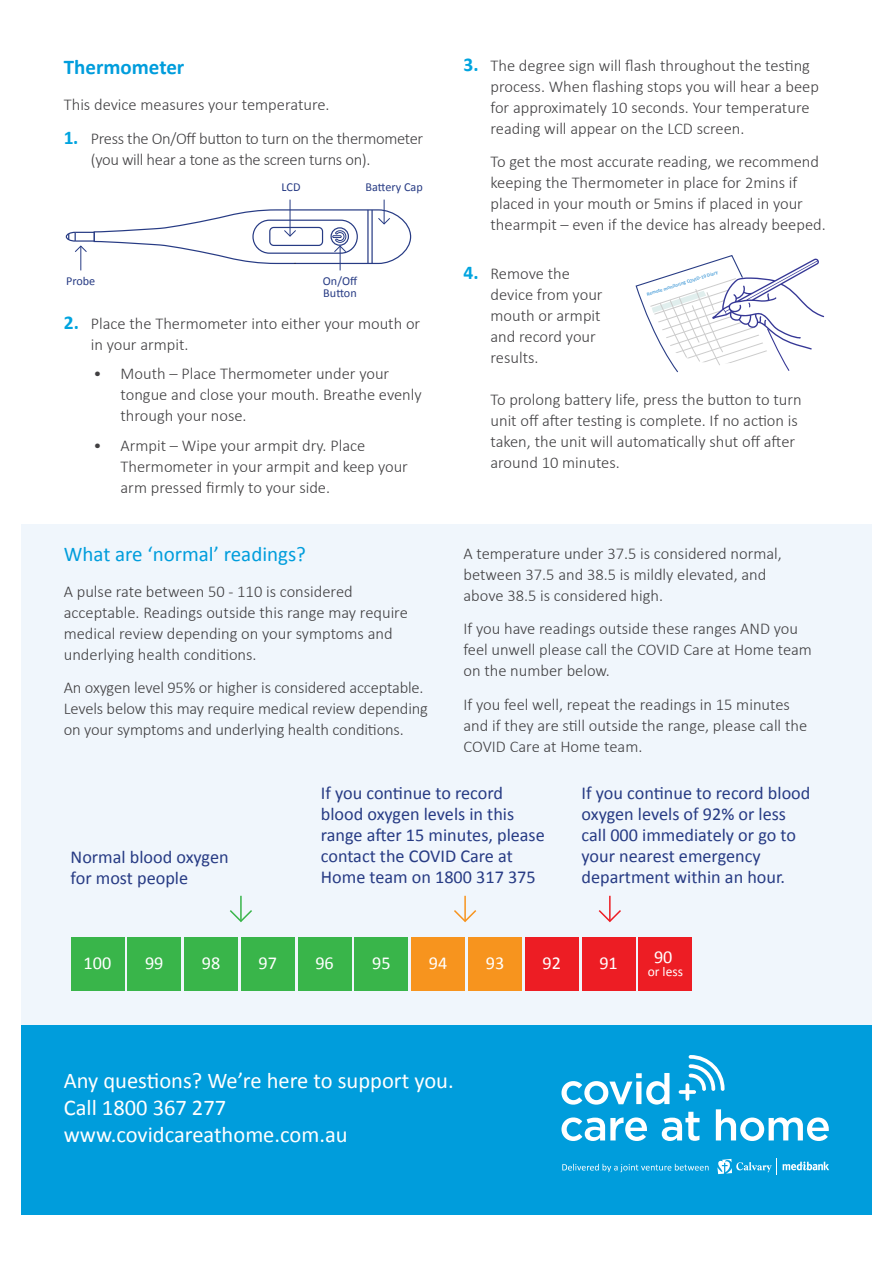
<style>
.page{position:relative;width:893px;height:1263px;background:#fff}
.page>*{position:absolute;margin:0;border:0;box-sizing:border-box;transform-origin:0 0}
.t1{font:22.5px/27px "Calibri";color:#fff}
.t2{font:21px "Calibri";color:#009ddc}
.t3{font:700 21px "Calibri";color:#009ddc}
.t4{font:18.15px/21px "Calibri";color:#273b84}
.t5{font:18.15px "Calibri";color:#fff}
.t6{font:300 16.5px/21px "Calibri";color:#414042}
.t7{font:300 16.5px/21px "Calibri";letter-spacing:-.02em;color:#414042}
.t8{font:13.5px "Calibri";color:#fff}
.t9{font:12.15px/12.1px "Calibri";color:#273b84}
.t10{font:700 5.1px "Calibri";color:#55a4db}
.s1{font-weight:700;font-size:19.5px;color:#00a4df}
</style>
<div class="page">
<div style="left:21px;top:524px;width:851px;height:517px;background:#f0f6fc"></div>
<svg style="left:65px;top:200px;width:347px;height:70px"></svg>
<div style="left:71px;top:937px;width:53px;height:54px;background:#39b54a"></div>
<div style="left:127px;top:937px;width:54px;height:54px;background:#39b54a"></div>
<div style="left:184px;top:937px;width:54px;height:54px;background:#39b54a"></div>
<div style="left:241px;top:937px;width:54px;height:54px;background:#39b54a"></div>
<div style="left:298px;top:937px;width:54px;height:54px;background:#39b54a"></div>
<div style="left:354px;top:937px;width:54px;height:54px;background:#39b54a"></div>
<div style="left:411px;top:937px;width:54px;height:54px;background:#f7941e"></div>
<div style="left:468px;top:937px;width:54px;height:54px;background:#f7941e"></div>
<div style="left:525px;top:937px;width:54px;height:54px;background:#ed1d24"></div>
<div style="left:582px;top:937px;width:53px;height:54px;background:#ed1d24"></div>
<div style="left:638px;top:937px;width:54px;height:54px;background:#ed1d24"></div>
<hr style="left:240px;top:896px;width:2px;height:25px;background:#39b54a">
<svg style="left:230px;top:908px;width:22px;height:14px"></svg>
<hr style="left:464px;top:896px;width:2px;height:25px;background:#f7941e">
<svg style="left:454px;top:908px;width:23px;height:15px"></svg>
<hr style="left:609px;top:896px;width:2px;height:25px;background:#ed1d24">
<svg style="left:598px;top:908px;width:23px;height:15px"></svg>
<svg style="left:635px;top:255px;width:189px;height:118px"></svg>
<div style="left:21px;top:1026px;width:851px;height:189px;background:#009ddc"></div>
<svg style="left:562px;top:1164px;width:147px;height:8px"></svg>
<svg style="left:717px;top:1158px;width:112px;height:16px"></svg>
<svg style="left:561px;top:1073px;width:108px;height:32px"></svg>
<svg style="left:561px;top:1117px;width:86px;height:24px"></svg>
<svg style="left:662px;top:1112px;width:37px;height:29px"></svg>
<svg style="left:716px;top:1109px;width:113px;height:32px"></svg>
<svg style="left:685px;top:1083px;width:4px;height:18px"></svg>
<svg style="left:679px;top:1055px;width:45px;height:39px"></svg>
<p class="t3" style="left:64px;top:54px;width:122px">Thermometer</p>
<p class="t6" style="left:64px;top:93px;width:267px">This device measures your temperature.</p>
<p class="t7" style="left:91px;top:127px;width:334px;text-indent:-27px"><span class="s1">1.</span> Press the On/Off button to turn on the thermometer (you will hear a tone as the screen turns on).</p>
<p class="t9" style="left:282px;top:181px;width:20px">LCD</p>
<p class="t9" style="left:366px;top:181px;width:59px">Battery Cap</p>
<p class="t9" style="left:323px;top:275px;width:36px">On/Off<br>Button</p>
<p class="t9" style="left:66px;top:275px;width:31px">Probe</p>
<p class="t6" style="left:91px;top:312px;width:331px;text-indent:-27px"><span class="s1">2.</span> Place the Thermometer into either your mouth or in your armpit.</p>
<p class="t6" style="left:121px;top:363px;width:303px;text-indent:-27px">• Mouth – Place Thermometer under your tongue and close your mouth. Breathe evenly through your nose.</p>
<p class="t6" style="left:121px;top:434px;width:289px;text-indent:-27px">• Armpit – Wipe your armpit dry. Place<br>Thermometer in your armpit and keep your arm pressed firmly to your side.</p>
<p class="t2" style="left:64px;top:540px;width:244px">What are ‘normal’ readings?</p>
<p class="t6" style="left:64px;top:580px;width:346px">A pulse rate between 50 - 110 is considered acceptable. Readings outside this range may require medical review depending on your symptoms and underlying health conditions.</p>
<p class="t6" style="left:64px;top:676px;width:366px">An oxygen level 95% or higher is considered acceptable.<br>Levels below this may require medical review depending on your symptoms and underlying health conditions.</p>
<p class="t6" style="left:490px;top:54px;width:330px;text-indent:-27px"><span class="s1">3.</span> The degree sign will flash throughout the testing process. When flashing stops you will hear a beep for approximately 10 seconds. Your temperature reading will appear on the LCD screen.</p>
<p class="t6" style="left:490px;top:151px;width:337px">To get the most accurate reading, we recommend keeping the Thermometer in place for 2mins if placed in your mouth or 5mins if placed in your thearmpit – even if the device has already beeped.</p>
<p class="t6" style="left:490px;top:262px;width:114px;text-indent:-27px"><span class="s1">4.</span> Remove the device from your mouth or armpit and record your results.</p>
<p class="t6" style="left:490px;top:388px;width:313px">To prolong battery life, press the button to turn unit off after testing is complete. If no action is taken, the unit will automatically shut off after around 10 minutes.</p>
<p class="t10" style="left:646px;top:291px;width:76px;rotate:-17deg">Remote monitoring COVID-19 Diary</p>
<p class="t6" style="left:463px;top:542px;width:320px">A temperature under 37.5 is considered normal, between 37.5 and 38.5 is mildly elevated, and above 38.5 is considered high.</p>
<p class="t6" style="left:463px;top:618px;width:350px">If you have readings outside these ranges AND you feel unwell please call the COVID Care at Home team on the number below.</p>
<p class="t6" style="left:463px;top:693px;width:345px">If you feel well, repeat the readings in 15 minutes and if they are still outside the range, please call the<br>COVID Care at Home team.</p>
<p class="t4" style="left:71px;top:846px;width:160px">Normal blood oxygen for most people</p>
<p class="t4" style="left:321px;top:783px;width:225px">If you continue to record blood oxygen levels in this range after 15 minutes, please contact the COVID Care at<br>Home team on 1800 317 375</p>
<p class="t4" style="left:582px;top:783px;width:230px">If you continue to record blood oxygen levels of 92% or less call 000 immediately or go to your nearest emergency department within an hour.</p>
<p class="t5" style="left:84px;top:951px;width:29px">100</p>
<p class="t5" style="left:145px;top:951px;width:20px">99</p>
<p class="t5" style="left:202px;top:951px;width:20px">98</p>
<p class="t5" style="left:259px;top:951px;width:20px">97</p>
<p class="t5" style="left:315px;top:951px;width:20px">96</p>
<p class="t5" style="left:372px;top:951px;width:20px">95</p>
<p class="t5" style="left:429px;top:951px;width:20px">94</p>
<p class="t5" style="left:486px;top:951px;width:20px">93</p>
<p class="t5" style="left:543px;top:951px;width:20px">92</p>
<p class="t5" style="left:599px;top:951px;width:20px">91</p>
<p class="t5" style="left:654px;top:945px;width:20px">90</p>
<p class="t8" style="left:648px;top:963px;width:37px">or less</p>
<h1 class="t1" style="left:64px;top:1067px;width:391px">Any questions? We’re here to support you.<br>Call 1800 367 277 www.covidcareathome.com.au</h1>
</div>
